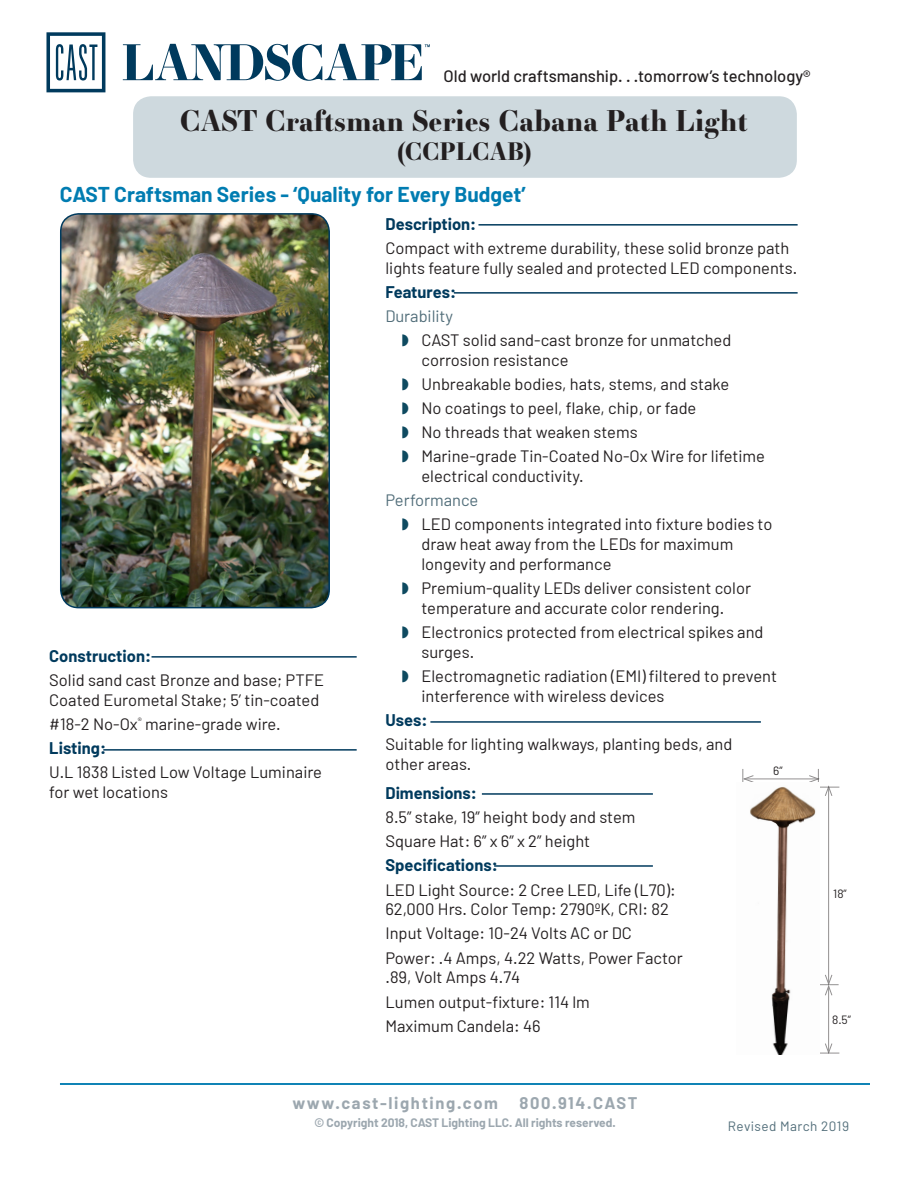
<style>
.page{position:relative;width:918px;height:1188px;background:#fff}
.page>*{position:absolute;margin:0;border:0;box-sizing:border-box;transform-origin:0 0}
.t1{font:700 28.5px "Essonnes Display";color:#231f20}
.t2{font:700 24px "Essonnes Display";color:#231f20}
.t3{font:700 21px "Barlow";color:#007cb1}
.t4{font:16.5px/19.8px "Barlow";color:#231f20}
.t5{font:700 16.5px "Barlow";color:#003a5d}
.t6{font:500 16.5px "Barlow";color:#231f20}
.t7{font:700 16.5px "Barlow";letter-spacing:.1em;color:#9ca7af}
.t8{font:16.5px "Barlow";color:#526e7a}
.Fixture_Model{font:13.5px "Barlow";letter-spacing:.03em;color:#526e7a}
.t9{font:700 12px "Barlow";color:#9ca7af}
.point_bullets{font:12px "Barlow";color:#231f20}
.s1{color:#0e4a60}
</style>
<div class="page">
<div style="left:133px;top:96px;width:664px;height:82px;background:#ced9de;border-radius:18px"></div>
<svg style="left:46px;top:32px;width:59px;height:60px"></svg>
<svg style="left:123px;top:44px;width:307px;height:37px"></svg>
<hr style="left:60px;top:1083px;width:810px;height:2px;background:#007cb1">
<hr style="left:454px;top:292px;width:344px;height:2px;background:#003a5d">
<hr style="left:478px;top:224px;width:320px;height:2px;background:#003a5d">
<hr style="left:430px;top:721px;width:331px;height:2px;background:#003a5d">
<hr style="left:152px;top:656px;width:205px;height:2px;background:#003a5d">
<hr style="left:103px;top:749px;width:254px;height:2px;background:#003a5d">
<hr style="left:482px;top:793px;width:171px;height:2px;background:#003a5d">
<hr style="left:494px;top:865px;width:159px;height:2px;background:#003a5d">
<img style="left:61px;top:214px;width:268px;height:394px">
<div style="left:60px;top:213px;width:270px;height:395px;border:2px solid #003a5d;border-radius:18px"></div>
<hr style="left:828px;top:787px;width:1px;height:197px;background:#231f20">
<hr style="left:828px;top:986px;width:1px;height:67px;background:#231f20">
<svg style="left:820px;top:974px;width:19px;height:22px"></svg>
<hr style="left:744px;top:779px;width:74px;height:1px;background:#231f20">
<svg style="left:820px;top:1043px;width:19px;height:11px"></svg>
<svg style="left:808px;top:769px;width:31px;height:28px"></svg>
<svg style="left:742px;top:769px;width:12px;height:13px"></svg>
<img style="left:750px;top:783px;width:69px;height:272px">
<p class="t6" style="left:444px;top:66px;width:369px">Old world craftsmanship. . .tomorrow’s technology®</p>
<p class="t1" style="left:180px;top:100px;width:569px">CAST Craftsman Series Cabana Path Light</p>
<p class="t2" style="left:397px;top:134px;width:137px">(CCPLCAB)</p>
<p class="t3" style="left:60px;top:181px;width:467px">CAST Craftsman Series - ‘Quality for Every Budget’</p>
<p class="t5" style="left:49px;top:645px;width:103px">Construction:</p>
<p class="t4" style="left:49px;top:670px;width:276px">Solid sand cast Bronze and base; PTFE<br>Coated Eurometal Stake; 5’ tin-coated</p>
<p class="t4" style="left:49px;top:713px;width:233px">#18-2 No-Ox<sup>®</sup> marine-grade wire.</p>
<p class="t5" style="left:49px;top:738px;width:58px">Listing:</p>
<p class="t4" style="left:49px;top:762px;width:274px">U.L 1838 Listed Low Voltage Luminaire for wet locations</p>
<p class="t5" style="left:385px;top:213px;width:92px">Description:</p>
<p class="t4" style="left:385px;top:237px;width:413px">Compact with extreme durability, these solid bronze path lights feature fully sealed and protected LED components.</p>
<p class="t5" style="left:385px;top:281px;width:72px">Features:</p>
<p class="t8" style="left:385px;top:306px;width:69px">Durability</p>
<p class="t4" style="left:421px;top:330px;width:311px;text-indent:-20px"><span class="s1">◗</span> CAST solid sand-cast bronze for unmatched corrosion resistance</p>
<p class="t4" style="left:402px;top:374px;width:329px"><span class="s1">◗</span> Unbreakable bodies, hats, stems, and stake</p>
<p class="t4" style="left:402px;top:398px;width:296px"><span class="s1">◗</span> No coatings to peel, flake, chip, or fade</p>
<p class="t4" style="left:402px;top:422px;width:237px"><span class="s1">◗</span> No threads that weaken stems</p>
<p class="t4" style="left:421px;top:446px;width:345px;text-indent:-20px"><span class="s1">◗</span> Marine-grade Tin-Coated No-Ox Wire for lifetime electrical conductivity.</p>
<p class="t8" style="left:385px;top:490px;width:94px">Performance</p>
<p class="t4" style="left:421px;top:514px;width:352px;text-indent:-20px"><span class="s1">◗</span> LED components integrated into fixture bodies to draw heat away from the LEDs for maximum longevity and performance</p>
<p class="t4" style="left:402px;top:578px;width:351px;text-align:center"><span class="s1">◗</span> Premium-quality LEDs deliver consistent color temperature and accurate color rendering.</p>
<p class="t4" style="left:421px;top:622px;width:344px;text-indent:-20px"><span class="s1">◗</span> Electronics protected from electrical spikes and surges.</p>
<p class="t4" style="left:421px;top:666px;width:357px;text-indent:-20px"><span class="s1">◗</span> Electromagnetic radiation (EMI) filtered to prevent interference with wireless devices</p>
<p class="t5" style="left:385px;top:710px;width:44px">Uses:</p>
<p class="t4" style="left:385px;top:734px;width:348px">Suitable for lighting walkways, planting beds, and other areas.</p>
<p class="t5" style="left:385px;top:783px;width:93px">Dimensions:</p>
<p class="t4" style="left:385px;top:807px;width:252px">8.5” stake, 19” height body and stem</p>
<p class="t4" style="left:385px;top:831px;width:206px">Square Hat: 6” x 6” x 2” height</p>
<p class="t5" style="left:385px;top:855px;width:114px">Specifications:</p>
<p class="t4" style="left:385px;top:879px;width:292px">LED Light Source: 2 Cree LED, Life (L70):<br>62,000 Hrs. Color Temp: 2790ºK, CRI: 82</p>
<p class="t4" style="left:385px;top:923px;width:248px">Input Voltage: 10-24 Volts AC or DC</p>
<p class="t4" style="left:385px;top:947px;width:299px">Power: .4 Amps, 4.22 Watts, Power Factor .89, Volt Amps 4.74</p>
<p class="t4" style="left:385px;top:991px;width:206px">Lumen output-fixture: 114 lm</p>
<p class="t4" style="left:385px;top:1015px;width:157px">Maximum Candela: 46</p>
<p class="point_bullets" style="left:773px;top:764px;width:11px">6”</p>
<p class="point_bullets" style="left:833px;top:886px;width:15px">18”</p>
<p class="point_bullets" style="left:832px;top:1012px;width:20px">8.5”</p>
<p class="t7" style="left:292px;top:1093px;width:207px">www.cast-lighting.com</p>
<p class="t7" style="left:519px;top:1093px;width:120px">800.914.CAST</p>
<p class="t9" style="left:314px;top:1116px;width:303px">© Copyright 2018, CAST Lighting LLC. All rights reserved.</p>
<p class="Fixture_Model" style="left:728px;top:1118px;width:123px">Revised March 2019</p>
</div>
